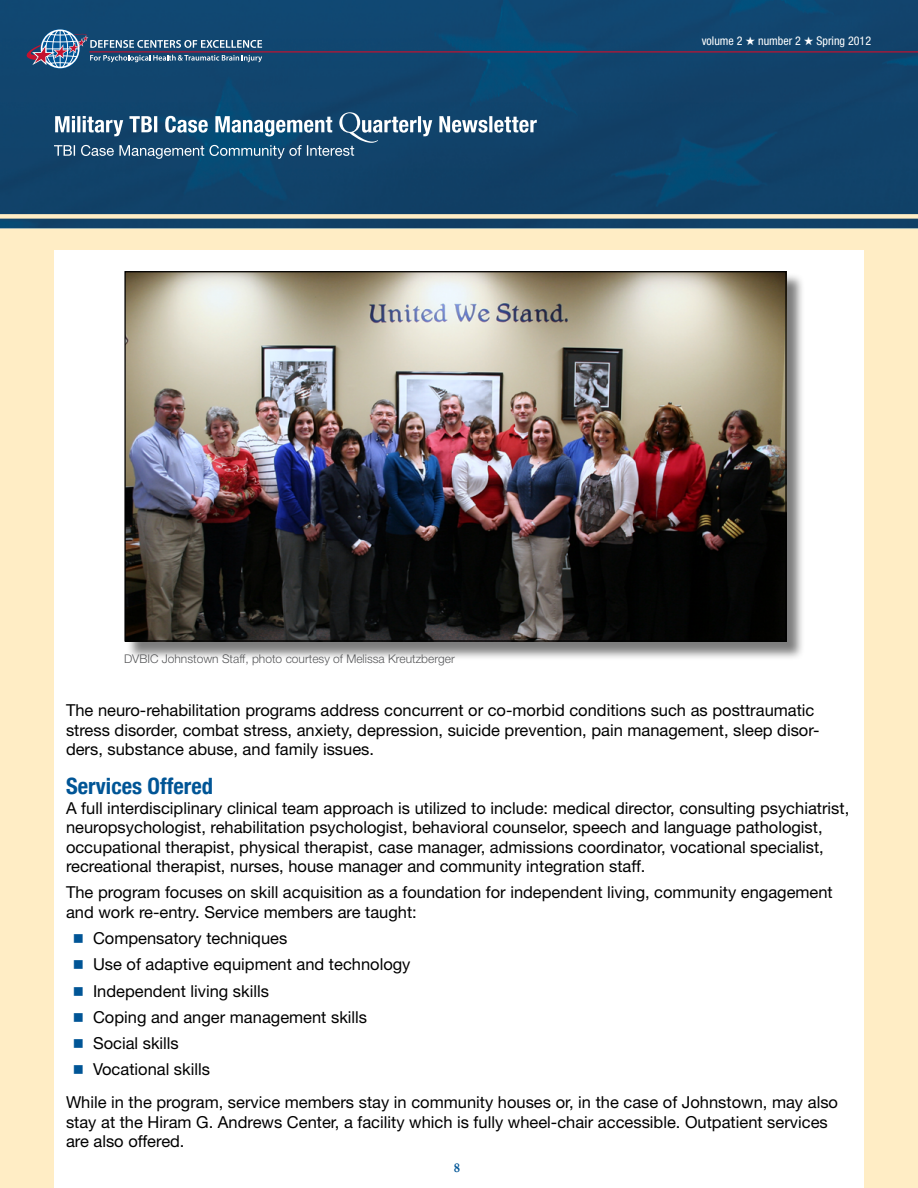
<style>
.page{position:relative;width:918px;height:1188px;background:#ffedc5}
.page>*{position:absolute;margin:0;border:0;box-sizing:border-box;transform-origin:0 0}
.Sub_Head{font:700 condensed 22.5px "Helvetica Neue";color:#005596}
.Body{font:16.5px/19.5px "Helvetica Neue";color:#000}
.bullets{font:16.5px "Helvetica Neue";color:#000}
.t1{font:700 13.5px "Garamond";color:#005596}
.photo_credit{font:300 12px "Helvetica Neue";color:#57585a}
.t2{font:condensed 12px "Helvetica Neue LT Std";color:#fff}
</style>
<div class="page">
<div style="left:54px;top:251px;width:810px;height:937px;background:#fff"></div>
<img style="left:0;top:0;width:918px;height:228px">
<svg style="left:20px;top:29px;width:242px;height:40px;background:#3b6286"></svg>
<div style="left:0;top:214px;width:918px;height:5px;background:#ffedc5"></div>
<svg style="left:54px;top:112px;width:483px;height:47px;background:#3e6989"></svg>
<hr style="left:89px;top:51px;width:829px;height:1px;background:#c41230">
<div style="left:126px;top:273px;width:680px;height:388px;background:#000;opacity:.51"></div>
<img style="left:126px;top:273px;width:659px;height:367px">
<p class="photo_credit" style="left:124px;top:651px;width:332px">DVBIC Johnstown Staff, photo courtesy of Melissa Kreutzberger</p>
<p class="t2" style="left:702px;top:34px;width:171px">volume 2 ★ number 2 ★ Spring 2012</p>
<p class="Body" style="left:66px;top:700px;width:755px">The neuro-rehabilitation programs address concurrent or co-morbid conditions such as posttraumatic stress disorder, combat stress, anxiety, depression, suicide prevention, pain management, sleep disor&shy;ders, substance abuse, and family issues.</p>
<p class="Sub_Head" style="left:66px;top:772px;width:149px">Services Offered</p>
<p class="Body" style="left:66px;top:798px;width:785px">A full interdisciplinary clinical team approach is utilized to include: medical director, consulting psychiatrist, neuropsychologist, rehabilitation psychologist, behavioral counselor, speech and language pathologist, occupational therapist, physical therapist, case manager, admissions coordinator, vocational specialist, recreational therapist, nurses, house manager and community integration staff.</p>
<p class="Body" style="left:66px;top:882px;width:768px">The program focuses on skill acquisition as a foundation for independent living, community engagement and work re-entry. Service members are taught:</p>
<p class="bullets" style="left:93px;top:928px;width:196px">Compensatory techniques</p>
<p class="bullets" style="left:93px;top:955px;width:319px">Use of adaptive equipment and technology</p>
<p class="bullets" style="left:93px;top:981px;width:178px">Independent living skills</p>
<p class="bullets" style="left:93px;top:1007px;width:276px">Coping and anger management skills</p>
<p class="bullets" style="left:93px;top:1033px;width:87px">Social skills</p>
<p class="bullets" style="left:93px;top:1060px;width:119px">Vocational skills</p>
<p class="Body" style="left:66px;top:1092px;width:774px">While in the program, service members stay in community houses or, in the case of Johnstown, may also stay at the Hiram G. Andrews Center, a facility which is fully wheel-chair accessible. Outpatient services are also offered.</p>
<p class="t1" style="left:454px;top:1160px;width:8px">8</p>
</div>
